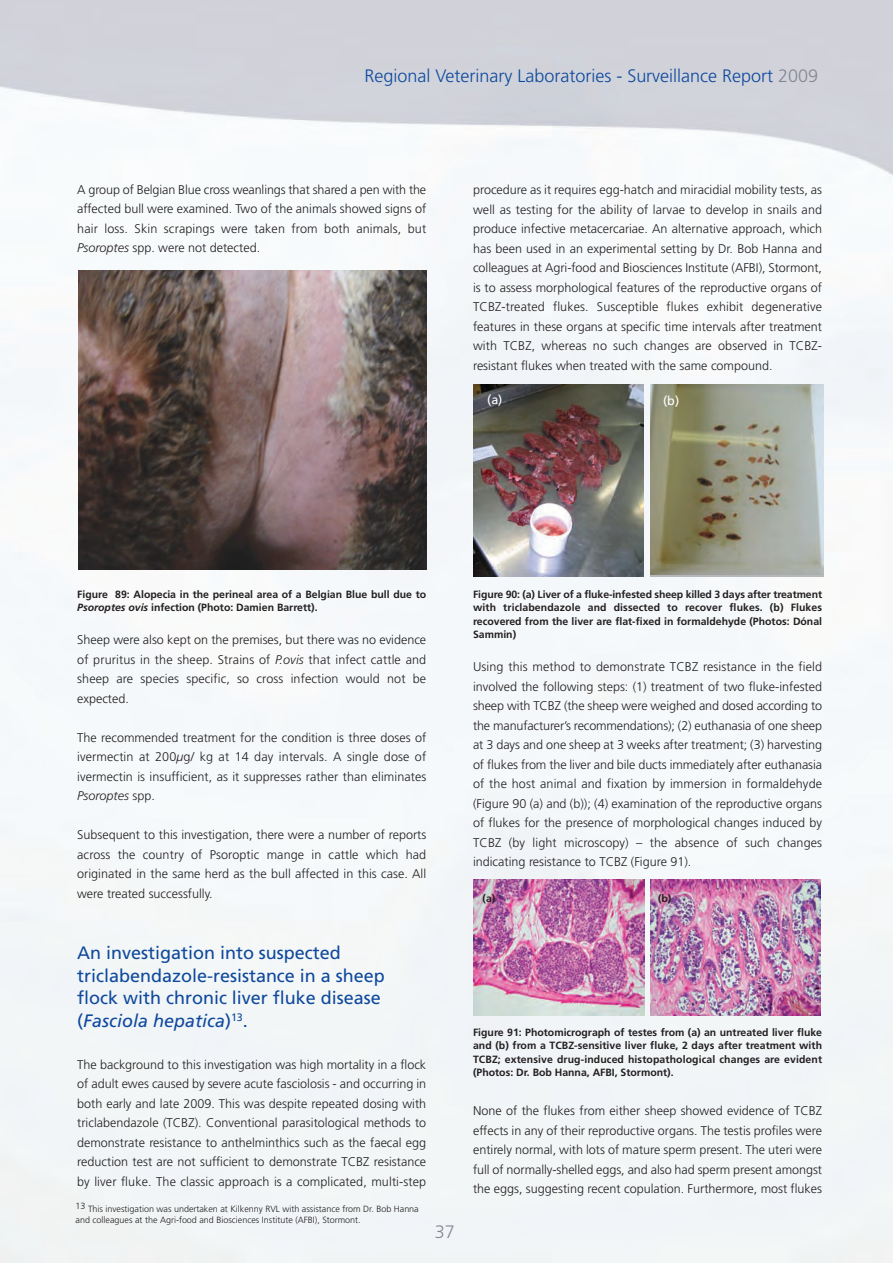
<style>
.page{position:relative;width:893px;height:1263px;background:#fff}
.page>*{position:absolute;margin:0;border:0;box-sizing:border-box;transform-origin:0 0}
.t1{font:18px/22.5px "Frutiger";color:#0f499d}
.t2{font:300 18px "Frutiger";color:#0f499d}
.t3{font:300 18px "Frutiger";color:#848694}
.t4{font:300 12.6px/19.5px "Frutiger";color:#231f20;text-align:justify}
.t5{font:12.6px "Frutiger";color:#fff}
.t6{font:700 10.5px/13.5px "Frutiger";color:#231f20;text-align:justify}
.t7{font:300 9px/10.8px "Frutiger";color:#231f20}
.s1{color:#848694}
.s2{font-style:italic}
</style>
<div class="page">
<img style="left:0;top:0;width:893px;height:1263px">
<img style="left:473px;top:385px;width:171px;height:191px">
<img style="left:650px;top:385px;width:173px;height:190px">
<img style="left:474px;top:880px;width:171px;height:135px">
<img style="left:651px;top:880px;width:170px;height:135px">
<img style="left:78px;top:271px;width:349px;height:299px">
<h1 class="t2" style="left:365px;top:68px;width:455px">Regional Veterinary Laboratories - Surveillance Report <span class="s1">2009</span></h1>
<p class="t4" style="left:77px;top:181px;width:351px">A group of Belgian Blue cross weanlings that shared a pen with the affected bull were examined. Two of the animals showed signs of hair loss. Skin scrapings were taken from both animals, but <span class="s2">Psoroptes</span> spp. were not detected.</p>
<p class="t4" style="left:473px;top:181px;width:351px">procedure as it requires egg-hatch and miracidial mobility tests, as well as testing for the ability of larvae to develop in snails and produce infective metacercariae. An alternative approach, which has been used in an experimental setting by Dr. Bob Hanna and colleagues at Agri-food and Biosciences Institute (AFBI), Stormont, is to assess morphological features of the reproductive organs of TCBZ-treated flukes. Susceptible flukes exhibit degenerative features in these organs at specific time intervals after treatment with TCBZ, whereas no such changes are observed in TCBZ&shy;resistant flukes when treated with the same compound.</p>
<p class="t5" style="left:487px;top:395px;width:17px">(a)</p>
<p class="t5" style="left:663px;top:395px;width:18px">(b)</p>
<p class="t6" style="left:77px;top:588px;width:351px">Figure 89: Alopecia in the perineal area of a Belgian Blue bull due to<br><span class="s2">Psoroptes ovis</span> infection (Photo: Damien Barrett).</p>
<p class="t4" style="left:77px;top:631px;width:351px">Sheep were also kept on the premises, but there was no evidence of pruritus in the sheep. Strains of <span class="s2">P.ovis</span> that infect cattle and sheep are species specific, so cross infection would not be expected.</p>
<p class="t4" style="left:77px;top:728px;width:351px">The recommended treatment for the condition is three doses of ivermectin at 200<span class="s2">µ</span>g/ kg at 14 day intervals. A single dose of ivermectin is insufficient, as it suppresses rather than eliminates <span class="s2">Psoroptes</span> spp.</p>
<p class="t4" style="left:77px;top:826px;width:351px">Subsequent to this investigation, there were a number of reports across the country of Psoroptic mange in cattle which had originated in the same herd as the bull affected in this case. All were treated successfully.</p>
<h1 class="t1" style="left:77px;top:943px;width:309px">An investigation into suspected triclabendazole-resistance in a sheep flock with chronic liver fluke disease (<span class="s2">Fasciola hepatica</span>)<sup>13</sup>.</h1>
<p class="t4" style="left:77px;top:1055px;width:351px">The background to this investigation was high mortality in a flock of adult ewes caused by severe acute fasciolosis - and occurring in both early and late 2009. This was despite repeated dosing with triclabendazole (TCBZ). Conventional parasitological methods to demonstrate resistance to anthelminthics such as the faecal egg reduction test are not sufficient to demonstrate TCBZ resistance by liver fluke. The classic approach is a complicated, multi-step</p>
<p class="t7" style="left:76px;top:1204px;width:345px">13 This investigation was undertaken at Kilkenny RVL with assistance from Dr. Bob Hanna and colleagues at the Agri-food and Biosciences Institute (AFBI), Stormont.</p>
<h1 class="t3" style="left:435px;top:1225px;width:21px">37</h1>
<p class="t6" style="left:473px;top:588px;width:351px">Figure 90: (a) Liver of a fluke-infested sheep killed 3 days after treatment with triclabendazole and dissected to recover flukes. (b) Flukes recovered from the liver are flat-fixed in formaldehyde (Photos: Dónal Sammin)</p>
<p class="t4" style="left:473px;top:658px;width:351px">Using this method to demonstrate TCBZ resistance in the field involved the following steps: (1) treatment of two fluke-infested sheep with TCBZ (the sheep were weighed and dosed according to the manufacturer’s recommendations); (2) euthanasia of one sheep at 3 days and one sheep at 3 weeks after treatment; (3) harvesting of flukes from the liver and bile ducts immediately after euthanasia of the host animal and fixation by immersion in formaldehyde (Figure 90 (a) and (b)); (4) examination of the reproductive organs of flukes for the presence of morphological changes induced by TCBZ (by light microscopy) – the absence of such changes indicating resistance to TCBZ (Figure 91).</p>
<p class="t6" style="left:483px;top:893px;width:14px">(a)</p>
<p class="t6" style="left:658px;top:893px;width:15px">(b)</p>
<p class="t6" style="left:473px;top:1026px;width:351px">Figure 91: Photomicrograph of testes from (a) an untreated liver fluke and (b) from a TCBZ-sensitive liver fluke, 2 days after treatment with TCBZ; extensive drug-induced histopathological changes are evident (Photos: Dr. Bob Hanna, AFBI, Stormont).</p>
<p class="t4" style="left:473px;top:1102px;width:351px">None of the flukes from either sheep showed evidence of TCBZ effects in any of their reproductive organs. The testis profiles were entirely normal, with lots of mature sperm present. The uteri were full of normally-shelled eggs, and also had sperm present amongst the eggs, suggesting recent copulation. Furthermore, most flukes</p>
</div>
